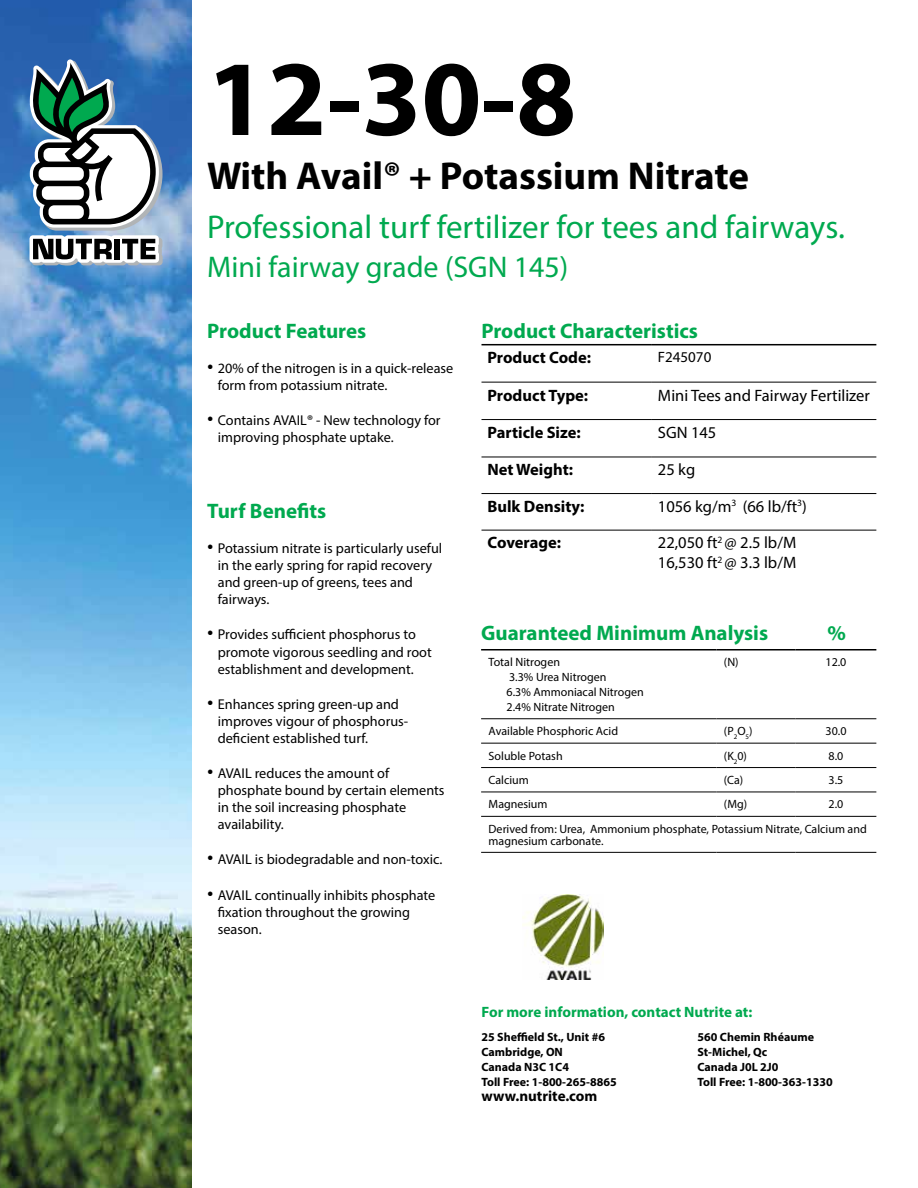
<style>
.page{position:relative;width:918px;height:1188px;background:#fff}
.page>*{position:absolute;margin:0;border:0;box-sizing:border-box;transform-origin:0 0}
.t1{font:700 108px "Myriad Pro";color:#000}
.t2{font:700 39px "Myriad Pro";color:#000}
.t3{font:33px "Myriad Pro";color:#00a94f}
.t4{font:30px "Myriad Pro";color:#00a94f}
.t5{font:700 21px "Myriad Pro";color:#00a94f}
.t6{font:16.5px/19.8px "Myriad Pro";color:#000}
.t7{font:700 16.5px "Myriad Pro";color:#000}
.t8{font:700 15px "Myriad Pro";color:#00a94f}
.t9{font:700 15px "Myriad Pro";color:#000}
.t10{font:15px "Myriad Pro";color:#000}
.t11{font:14.25px/17.1px "Myriad Pro";color:#000}
.t12{font:12px/15px "Myriad Pro";color:#000}
.t13{font:700 12px "Myriad Pro";color:#000}
.s1{font-family:"Calisto";font-size:18px}
</style>
<div class="page">
<img style="left:0;top:0;width:191px;height:1188px">
<svg style="left:30px;top:59px;width:133px;height:207px"></svg>
<hr style="left:481px;top:649px;width:235px;height:2px;background:#000">
<hr style="left:716px;top:649px;width:80px;height:2px;background:#000">
<hr style="left:796px;top:649px;width:80px;height:2px;background:#000">
<hr style="left:481px;top:718px;width:235px;height:1px;background:#000">
<hr style="left:716px;top:718px;width:80px;height:1px;background:#000">
<hr style="left:796px;top:718px;width:80px;height:1px;background:#000">
<hr style="left:481px;top:743px;width:235px;height:1px;background:#000">
<hr style="left:716px;top:743px;width:80px;height:1px;background:#000">
<hr style="left:796px;top:743px;width:80px;height:1px;background:#000">
<hr style="left:481px;top:767px;width:235px;height:1px;background:#000">
<hr style="left:716px;top:767px;width:80px;height:1px;background:#000">
<hr style="left:796px;top:767px;width:80px;height:1px;background:#000">
<hr style="left:481px;top:792px;width:235px;height:1px;background:#000">
<hr style="left:716px;top:792px;width:80px;height:1px;background:#000">
<hr style="left:796px;top:792px;width:80px;height:1px;background:#000">
<hr style="left:481px;top:816px;width:235px;height:1px;background:#000">
<hr style="left:716px;top:816px;width:80px;height:1px;background:#000">
<hr style="left:796px;top:816px;width:80px;height:1px;background:#000">
<hr style="left:481px;top:852px;width:235px;height:1px;background:#000">
<hr style="left:716px;top:852px;width:80px;height:1px;background:#000">
<hr style="left:796px;top:852px;width:80px;height:1px;background:#000">
<hr style="left:482px;top:493px;width:170px;height:1px;background:#000">
<hr style="left:652px;top:493px;width:224px;height:1px;background:#000">
<hr style="left:482px;top:530px;width:170px;height:1px;background:#000">
<hr style="left:652px;top:530px;width:224px;height:1px;background:#000">
<hr style="left:482px;top:419px;width:170px;height:1px;background:#000">
<hr style="left:652px;top:419px;width:224px;height:1px;background:#000">
<hr style="left:482px;top:457px;width:170px;height:1px;background:#000">
<hr style="left:652px;top:457px;width:224px;height:1px;background:#000">
<hr style="left:482px;top:344px;width:170px;height:1px;background:#000">
<hr style="left:652px;top:344px;width:224px;height:1px;background:#000">
<hr style="left:482px;top:382px;width:170px;height:1px;background:#000">
<hr style="left:652px;top:382px;width:224px;height:1px;background:#000">
<img style="left:522px;top:895px;width:82px;height:84px">
<h1 class="t1" style="left:207px;top:28px;width:371px">12-30-8</h1>
<h2 class="t2" style="left:207px;top:150px;width:544px">With Avail® + Potassium Nitrate</h2>
<h3 class="t3" style="left:207px;top:207px;width:639px">Professional turf fertilizer for tees and fairways.</h3>
<h3 class="t4" style="left:207px;top:249px;width:363px">Mini fairway grade (SGN 145)</h3>
<h3 class="t5" style="left:207px;top:317px;width:161px">Product Features</h3>
<p class="t11" style="left:218px;top:359px;width:237px;text-indent:-10px"><span class="s1">•</span> 20% of the nitrogen is in a quick-release form from potassium nitrate.</p>
<p class="t11" style="left:218px;top:412px;width:224px;text-indent:-10px"><span class="s1">•</span> Contains AVAIL® - New technology for improving phosphate uptake.</p>
<h3 class="t5" style="left:482px;top:317px;width:218px">Product Characteristics</h3>
<p class="t7" style="left:488px;top:347px;width:105px">Product Code:</p>
<p class="t10" style="left:658px;top:348px;width:55px">F245070</p>
<p class="t7" style="left:488px;top:384px;width:102px">Product Type:</p>
<p class="t6" style="left:658px;top:385px;width:214px">Mini Tees and Fairway Fertilizer</p>
<p class="t7" style="left:488px;top:422px;width:95px">Particle Size:</p>
<p class="t6" style="left:658px;top:422px;width:60px">SGN 145</p>
<p class="t7" style="left:488px;top:459px;width:87px">Net Weight:</p>
<p class="t6" style="left:658px;top:460px;width:39px">25 kg</p>
<p class="t7" style="left:488px;top:496px;width:99px">Bulk Density:</p>
<p class="t6" style="left:658px;top:496px;width:150px">1056 kg/m<sup>3</sup> (66 lb/ft<sup>3</sup>)</p>
<p class="t7" style="left:487px;top:532px;width:75px">Coverage:</p>
<p class="t6" style="left:658px;top:533px;width:140px">22,050 ft<sup>2</sup> @ 2.5 lb/M<br>16,530 ft<sup>2</sup> @ 3.3 lb/M</p>
<h3 class="t5" style="left:207px;top:497px;width:121px">Turf Benefits</h3>
<p class="t11" style="left:218px;top:539px;width:226px;text-indent:-10px"><span class="s1">•</span> Potassium nitrate is particularly useful in the early spring for rapid recovery and green-up of greens, tees and fairways.</p>
<p class="t11" style="left:218px;top:626px;width:216px;text-indent:-10px"><span class="s1">•</span> Provides sufficient phosphorus to promote vigorous seedling and root establishment and development.</p>
<p class="t11" style="left:218px;top:695px;width:192px;text-indent:-10px"><span class="s1">•</span> Enhances spring green-up and improves vigour of phosphorus&shy;deficient established turf.</p>
<p class="t11" style="left:218px;top:764px;width:228px;text-indent:-10px"><span class="s1">•</span> AVAIL reduces the amount of phosphate bound by certain elements in the soil increasing phosphate availability.</p>
<p class="t11" style="left:207px;top:851px;width:237px"><span class="s1">•</span> AVAIL is biodegradable and non-toxic.</p>
<p class="t11" style="left:218px;top:886px;width:219px;text-indent:-10px"><span class="s1">•</span> AVAIL continually inhibits phosphate fixation throughout the growing season.</p>
<h3 class="t5" style="left:481px;top:620px;width:289px">Guaranteed Minimum Analysis</h3>
<h3 class="t5" style="left:828px;top:620px;width:20px">%</h3>
<p class="t12" style="left:507px;top:655px;width:139px;text-indent:-18px">Total Nitrogen<br>3.3% Urea Nitrogen<br>6.3% Ammoniacal Nitrogen<br>2.4% Nitrate Nitrogen</p>
<p class="t12" style="left:724px;top:655px;width:16px">(N)</p>
<p class="t12" style="left:826px;top:655px;width:22px">12.0</p>
<p class="t12" style="left:489px;top:724px;width:131px">Available Phosphoric Acid</p>
<p class="t12" style="left:724px;top:724px;width:30px">(P<sub>2</sub>O<sub>5</sub>)</p>
<p class="t12" style="left:826px;top:724px;width:22px">30.0</p>
<p class="t12" style="left:489px;top:748px;width:76px">Soluble Potash</p>
<p class="t12" style="left:724px;top:748px;width:25px">(K<sub>2</sub>0)</p>
<p class="t12" style="left:829px;top:748px;width:16px">8.0</p>
<p class="t12" style="left:489px;top:772px;width:42px">Calcium</p>
<p class="t12" style="left:724px;top:772px;width:21px">(Ca)</p>
<p class="t12" style="left:829px;top:772px;width:16px">3.5</p>
<p class="t12" style="left:489px;top:797px;width:60px">Magnesium</p>
<p class="t12" style="left:724px;top:797px;width:25px">(Mg)</p>
<p class="t12" style="left:489px;top:792px;width:380px;line-height:24.5px;text-indent:340px">2.0<br>Derived from: Urea, Ammonium phosphate, Potassium Nitrate, Calcium and</p>
<p class="t12" style="left:489px;top:833px;width:117px">magnesium carbonate.</p>
<p class="t8" style="left:482px;top:1003px;width:272px">For more information, contact Nutrite at:</p>
<p class="t13" style="left:482px;top:1030px;width:125px">25 Sheffield St., Unit #6</p>
<p class="t13" style="left:698px;top:1030px;width:118px">560 Chemin Rhéaume</p>
<p class="t13" style="left:482px;top:1045px;width:83px">Cambridge, ON</p>
<p class="t13" style="left:698px;top:1045px;width:71px">St-Michel, Qc</p>
<p class="t13" style="left:482px;top:1060px;width:89px">Canada N3C 1C4</p>
<p class="t13" style="left:698px;top:1060px;width:83px">Canada J0L 2J0</p>
<p class="t13" style="left:482px;top:1075px;width:137px">Toll Free: 1-800-265-8865</p>
<p class="t13" style="left:698px;top:1075px;width:137px">Toll Free: 1-800-363-1330</p>
<p class="t9" style="left:482px;top:1087px;width:117px">www.nutrite.com</p>
</div>
